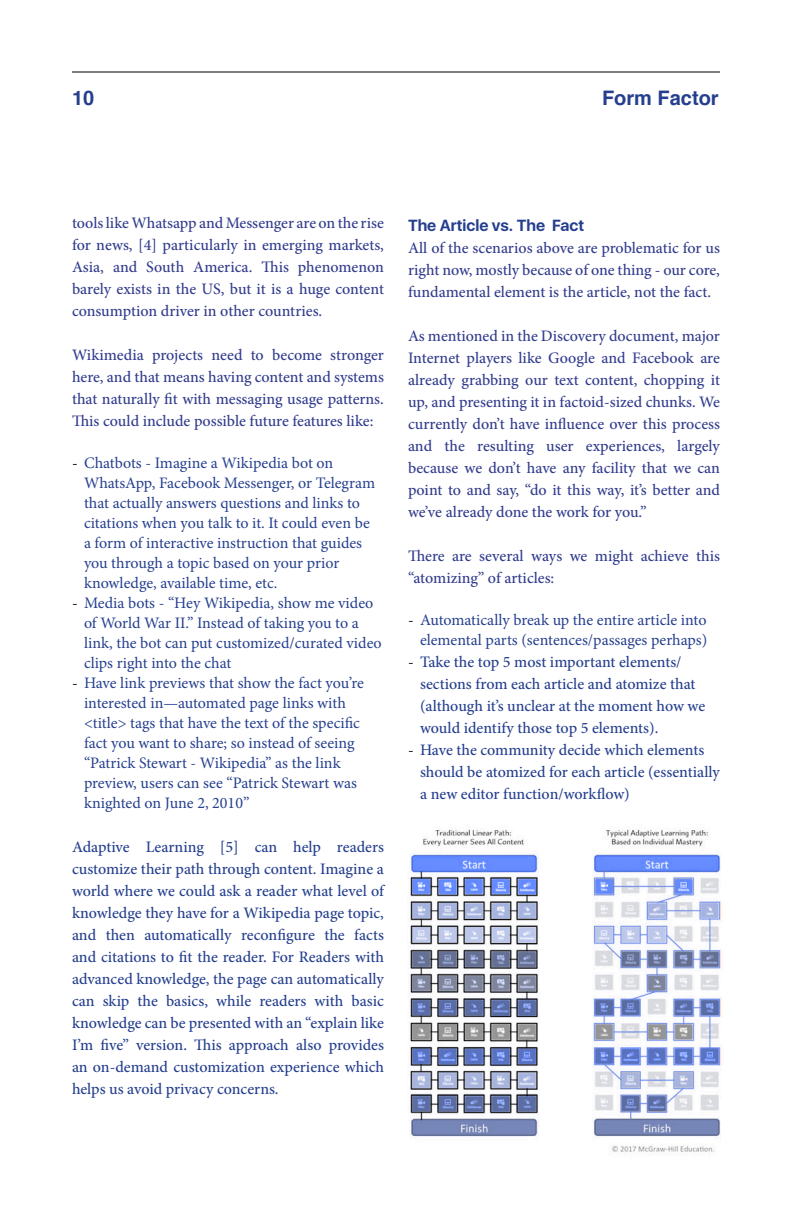
<style>
.page{position:relative;width:792px;height:1224px;background:#fff}
.page>*{position:absolute;margin:0;border:0;box-sizing:border-box;transform-origin:0 0}
.t1{font:700 20px "Helvetica";color:#253f8e}
.t2{font:500 16px/22px "Minion Pro";letter-spacing:-.005em;color:#323c8d;text-align:justify}
.t3{font:500 16px/22px "Minion Pro";color:#253f8e}
.t4{font:16px/20px "Minion Pro";color:#253f8e}
.t5{font:700 16px "SFUI Display";color:#253f8e}
.s1{color:#000}
.s2{font-weight:400;color:#000}
</style>
<div class="page">
<hr style="left:72px;top:72px;width:648px;height:1px;background:#000">
<svg style="left:410px;top:829px;width:310px;height:322px"></svg>
<p class="t1" style="left:72px;top:82px;width:24px">10</p>
<p class="t1" style="left:602px;top:81px;width:118px">Form Factor</p>
<p class="t2" style="left:72px;top:212px;width:314px">tools like Whatsapp and Messenger are on the rise for news, [4] particularly in emerging markets, Asia, and South America. This phenomenon barely exists in the US, but it is a huge content consumption driver in other countries.</p>
<p class="t2" style="left:72px;top:344px;width:314px">Wikimedia projects need to become stronger here, and that means having content and systems that naturally fit with messaging usage patterns.<br>This could include possible future features like:</p>
<p class="t4" style="left:84px;top:453px;width:293px;text-indent:-12px"><span class="s1">-</span> Chatbots - Imagine a Wikipedia bot on WhatsApp, Facebook Messenger, or Telegram that actually answers questions and links to citations when you talk to it. It could even be a form of interactive instruction that guides you through a topic based on your prior knowledge, available time, etc.</p>
<p class="t4" style="left:84px;top:593px;width:299px;text-indent:-12px"><span class="s1">-</span> Media bots - “Hey Wikipedia, show me video of World War II.” Instead of taking you to a link, the bot can put customized/curated video clips right into the chat</p>
<p class="t4" style="left:84px;top:673px;width:282px;text-indent:-12px"><span class="s1">-</span> Have link previews that show the fact you’re interested in—automated page links with &lt;title&gt; tags that have the text of the specific fact you want to share; so instead of seeing “Patrick Stewart - Wikipedia” as the link preview, users can see “Patrick Stewart was knighted on June 2, 2010”</p>
<p class="t3" style="left:72px;top:836px;width:314px;text-align:justify">Adaptive Learning [5] can help readers customize their path through content. Imagine a world where we could ask a reader what level of knowledge they have for a Wikipedia page topic, and then automatically reconfigure the facts and citations to fit the reader. For Readers with advanced knowledge, the page can automatically can skip the basics, while readers with basic knowledge can be presented with an “explain like I’m five” version. This approach also provides an on-demand customization experience which helps us avoid privacy concerns.</p>
<p class="t5" style="left:408px;top:216px;width:178px">The Article vs. The Fact</p>
<p class="t2" style="left:408px;top:237px;width:314px">All of the scenarios above are problematic for us right now, mostly because of one thing - our core, fundamental element is the article, not the fact.</p>
<p class="t2" style="left:408px;top:325px;width:314px">As mentioned in the Discovery document, major Internet players like Google and Facebook are already grabbing our text content, chopping it up, and presenting it in factoid-sized chunks. We currently don’t have influence over this process and the resulting user experiences, largely because we don’t have any facility that we can point to and say, “do it this way, it’s better and we’ve already done the work for you.”</p>
<p class="t2" style="left:408px;top:545px;width:314px">There are several ways we might achieve this “atomizing” of articles:</p>
<p class="t4" style="left:408px;top:610px;width:301px;text-align:right"><span class="s1">-</span> Automatically break up the entire article into elemental parts (sentences/passages perhaps)</p>
<p class="t3" style="left:420px;top:651px;width:287px;text-indent:-12px"><span class="s2">-</span> Take the top 5 most important elements/ sections from each article and atomize that (although it’s unclear at the moment how we would identify those top 5 elements).</p>
<p class="t3" style="left:420px;top:739px;width:302px;text-indent:-12px"><span class="s2">-</span> Have the community decide which elements should be atomized for each article (essentially a new editor function/workflow)</p>
</div>
